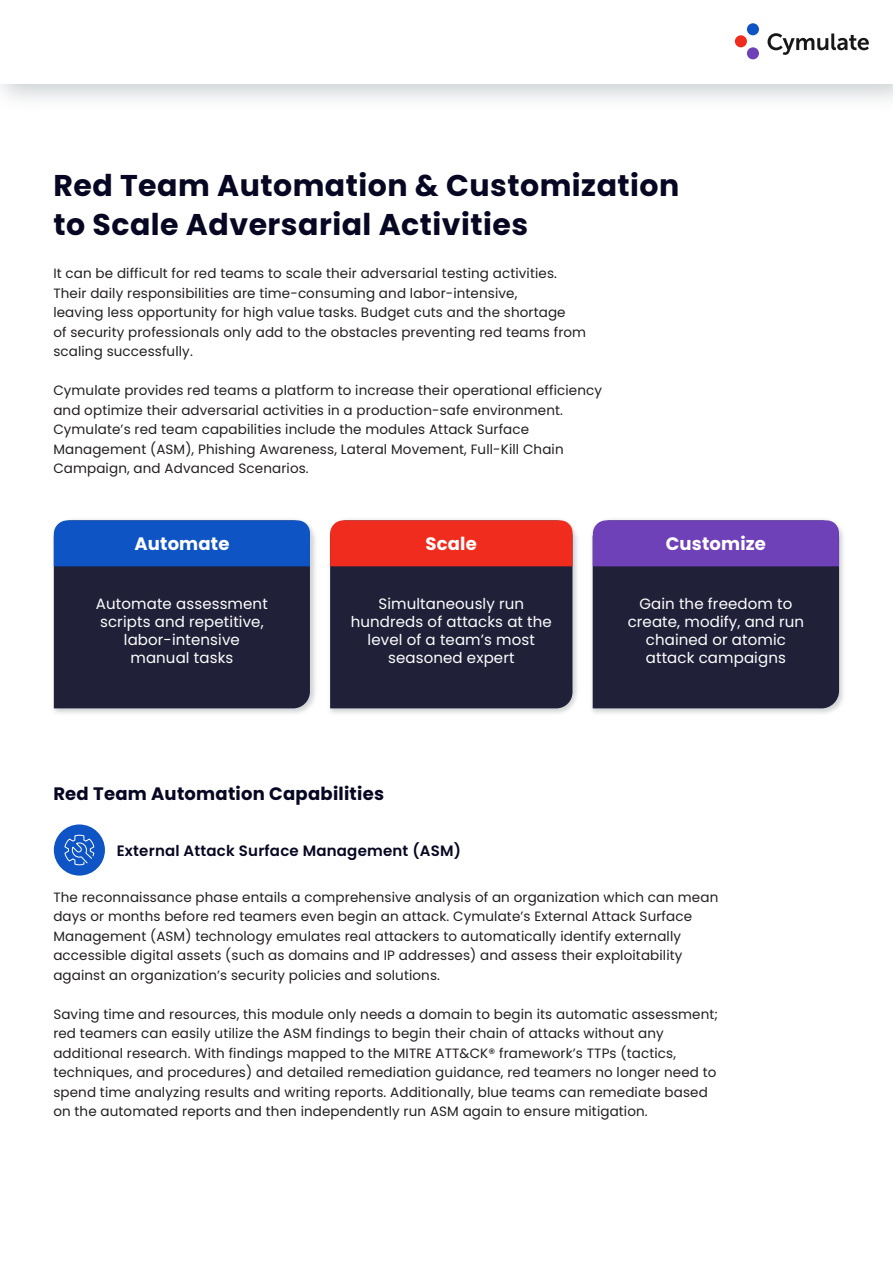
<style>
.page{position:relative;width:893px;height:1263px;background:#fff}
.page>*{position:absolute;margin:0;border:0;box-sizing:border-box;transform-origin:0 0}
.t1{font:700 30px/39.8px "Poppins";letter-spacing:.015em;color:#070723}
.t2{font:700 18px "Poppins";letter-spacing:.015em;color:#070723}
.t3{font:700 18px "Poppins";letter-spacing:.01em;color:#fff}
.t4{font:15px/18px "Poppins";letter-spacing:.01em;color:#fff;text-align:center}
.t5{font:600 15px "Poppins";letter-spacing:.015em;color:#070723}
.t6{font:13.5px/19.5px "Poppins";letter-spacing:.01em;color:#231f20}
</style>
<div class="page">
<svg style="left:767px;top:33px;width:102px;height:22px"></svg>
<div style="left:735px;top:35px;width:12px;height:12px;background:#ef2c1d;border-radius:50%"></div>
<div style="left:747px;top:23px;width:12px;height:12px;background:#0e54c4;border-radius:50%"></div>
<div style="left:747px;top:47px;width:12px;height:12px;background:#6f41b9;border-radius:50%"></div>
<img style="left:53px;top:519px;width:262px;height:194px">
<div style="left:54px;top:566px;width:256px;height:142px;background:#202039"></div>
<div style="left:54px;top:520px;width:256px;height:46px;background:#0e54c4"></div>
<img style="left:330px;top:519px;width:247px;height:194px">
<div style="left:330px;top:566px;width:242px;height:142px;background:#202039"></div>
<div style="left:330px;top:520px;width:242px;height:46px;background:#ef2c1d"></div>
<img style="left:592px;top:519px;width:251px;height:194px">
<div style="left:593px;top:566px;width:246px;height:142px;background:#202039"></div>
<div style="left:593px;top:520px;width:246px;height:46px;background:#6f41b9"></div>
<div style="left:54px;top:824px;width:51px;height:51px;background:#0e54c4;border-radius:50%"></div>
<svg style="left:64px;top:834px;width:31px;height:32px"></svg>
<h1 class="t1" style="left:53px;top:166px;width:627px">Red Team Automation &amp; Customization to Scale Adversarial Activities</h1>
<p class="t6" style="left:53px;top:264px;width:534px">It can be difficult for red teams to scale their adversarial testing activities.<br>Their daily responsibilities are time-consuming and labor-intensive,<br>leaving less opportunity for high value tasks. Budget cuts and the shortage<br>of security professionals only add to the obstacles preventing red teams from scaling successfully.</p>
<p class="t6" style="left:53px;top:381px;width:550px">Cymulate provides red teams a platform to increase their operational efficiency and optimize their adversarial activities in a production-safe environment.<br>Cymulate’s red team capabilities include the modules Attack Surface Management (ASM), Phishing Awareness, Lateral Movement, Full-Kill Chain Campaign, and Advanced Scenarios.</p>
<h2 class="t3" style="left:135px;top:536px;width:96px">Automate</h2>
<p class="t4" style="left:96px;top:595px;width:173px">Automate assessment scripts and repetitive, labor-intensive manual tasks</p>
<h2 class="t3" style="left:426px;top:536px;width:53px">Scale</h2>
<p class="t4" style="left:351px;top:595px;width:203px">Simultaneously run hundreds of attacks at the level of a team’s most seasoned expert</p>
<h2 class="t3" style="left:666px;top:536px;width:102px">Customize</h2>
<p class="t4" style="left:628px;top:595px;width:178px">Gain the freedom to create, modify, and run chained or atomic attack campaigns</p>
<h2 class="t2" style="left:53px;top:784px;width:332px">Red Team Automation Capabilities</h2>
<p class="t5" style="left:117px;top:842px;width:346px">External Attack Surface Management (ASM)</p>
<p class="t6" style="left:53px;top:888px;width:666px">The reconnaissance phase entails a comprehensive analysis of an organization which can mean days or months before red teamers even begin an attack. Cymulate’s External Attack Surface Management (ASM) technology emulates real attackers to automatically identify externally accessible digital assets (such as domains and IP addresses) and assess their exploitability against an organization’s security policies and solutions.</p>
<p class="t6" style="left:53px;top:1005px;width:666px">Saving time and resources, this module only needs a domain to begin its automatic assessment; red teamers can easily utilize the ASM findings to begin their chain of attacks without any additional research. With findings mapped to the MITRE ATT&amp;CK® framework’s TTPs (tactics, techniques, and procedures) and detailed remediation guidance, red teamers no longer need to spend time analyzing results and writing reports. Additionally, blue teams can remediate based on the automated reports and then independently run ASM again to ensure mitigation.</p>
</div>
